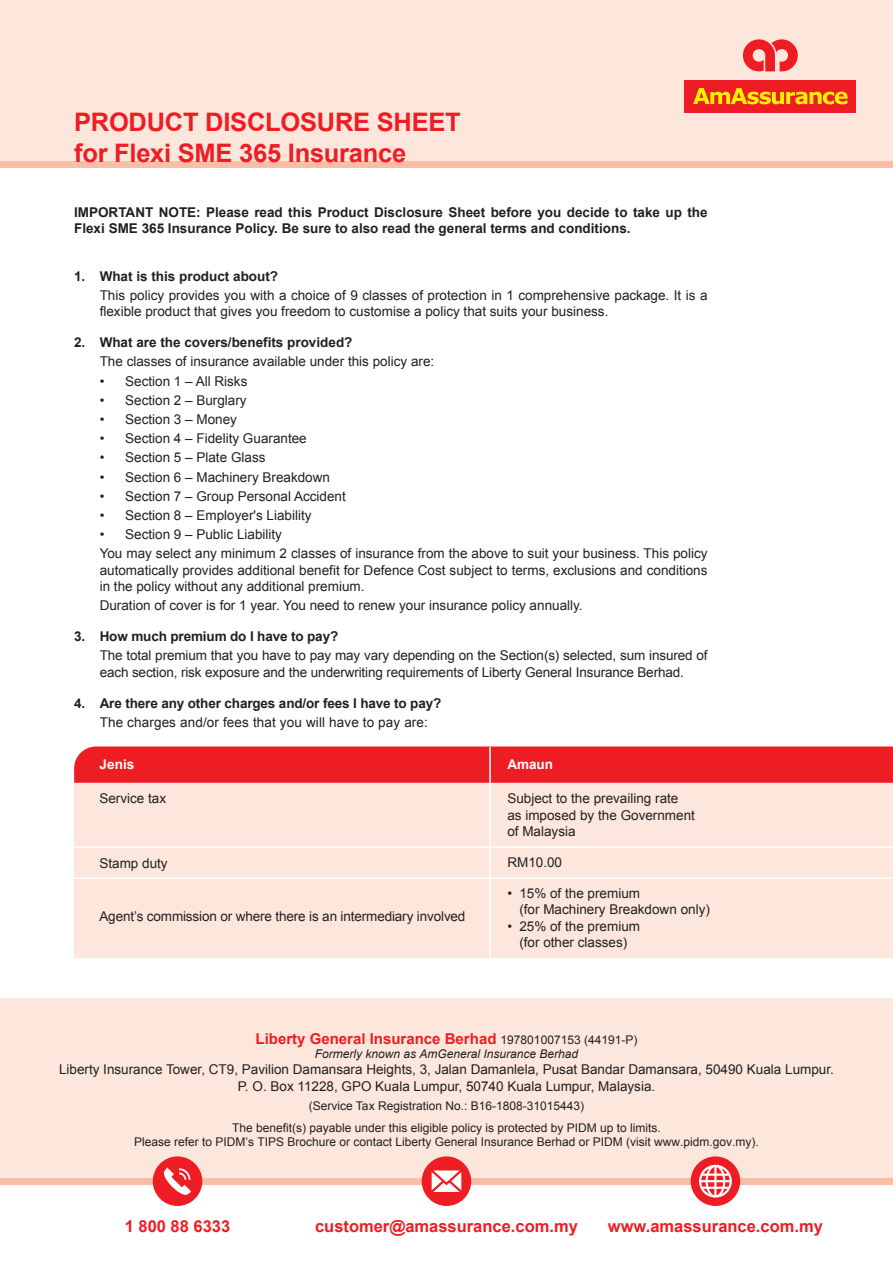
<style>
.page{position:relative;width:893px;height:1263px;background:#fff}
.page>*{position:absolute;margin:0;border:0;box-sizing:border-box;transform-origin:0 0}
.t1{font:700 25.5px/30.6px "Arial";letter-spacing:-.01em;color:#ee1d23}
.t2{font:700 16.5px "Arial";color:#ee1d23}
.t3{font:700 15px "Arial";color:#ee1d23}
.t4{font:13.5px/16.2px "Arial";color:#231f20}
.t5{font:700 13.5px/16.2px "Arial";color:#231f20}
.t6{font:700 13.5px "Arial";letter-spacing:.005em;color:#fff}
.t7{font:12px/21.6px "Arial";color:#231f20;text-align:center}
.t8{font:italic 12px "Arial";color:#231f20}
.s1{font-weight:400;font-size:12px;color:#231f20}
</style>
<div class="page">
<div style="left:0;top:998px;width:893px;height:183px;background:#fde7dc"></div>
<div style="left:0;top:1178px;width:893px;height:6px;background:#fabda6"></div>
<div style="left:153px;top:1156px;width:49px;height:50px;background:#ee1d23;border-radius:50%"></div>
<svg style="left:164px;top:1167px;width:27px;height:28px"></svg>
<div style="left:422px;top:1156px;width:49px;height:50px;background:#ee1d23;border-radius:50%"></div>
<svg style="left:432px;top:1170px;width:29px;height:22px"></svg>
<div style="left:691px;top:1156px;width:49px;height:50px;background:#ee1d23;border-radius:50%"></div>
<svg style="left:699px;top:1165px;width:33px;height:32px"></svg>
<div style="left:0;top:0;width:893px;height:162px;background:#fde7dc"></div>
<div style="left:0;top:162px;width:893px;height:6px;background:#fabda6"></div>
<div style="left:685px;top:80px;width:171px;height:32px;background:#ee1d23"></div>
<svg style="left:743px;top:39px;width:55px;height:32px"></svg>
<svg style="left:693px;top:88px;width:155px;height:16px"></svg>
<div style="left:74px;top:783px;width:819px;height:174px;background:#fde7dc"></div>
<div style="left:74px;top:746px;width:819px;height:37px;background:#ee1d23"></div>
<hr style="left:489px;top:747px;width:2px;height:210px;background:#fff">
<hr style="left:74px;top:846px;width:819px;height:2px;background:#fff">
<hr style="left:74px;top:877px;width:819px;height:2px;background:#fff">
<h1 class="t1" style="left:74px;top:108px;width:388px">PRODUCT DISCLOSURE SHEET for Flexi SME 365 Insurance</h1>
<p class="t5" style="left:74px;top:205px;width:635px">IMPORTANT NOTE: Please read this Product Disclosure Sheet before you decide to take up the<br>Flexi SME 365 Insurance Policy. Be sure to also read the general terms and conditions.</p>
<p class="t5" style="left:74px;top:268px;width:206px">1. What is this product about?</p>
<p class="t4" style="left:100px;top:287px;width:609px">This policy provides you with a choice of 9 classes of protection in 1 comprehensive package. It is a flexible product that gives you freedom to customise a policy that suits your business.</p>
<p class="t5" style="left:74px;top:335px;width:280px">2. What are the covers/benefits provided?</p>
<p class="t4" style="left:100px;top:354px;width:336px">The classes of insurance available under this policy are:</p>
<p class="t4" style="left:100px;top:373px;width:149px">• Section 1 – All Risks</p>
<p class="t4" style="left:100px;top:392px;width:149px">• Section 2 – Burglary</p>
<p class="t4" style="left:100px;top:411px;width:139px">• Section 3 – Money</p>
<p class="t4" style="left:100px;top:430px;width:209px">• Section 4 – Fidelity Guarantee</p>
<p class="t4" style="left:100px;top:450px;width:167px">• Section 5 – Plate Glass</p>
<p class="t4" style="left:100px;top:469px;width:232px">• Section 6 – Machinery Breakdown</p>
<p class="t4" style="left:100px;top:488px;width:248px">• Section 7 – Group Personal Accident</p>
<p class="t4" style="left:100px;top:507px;width:213px">• Section 8 – Employer's Liability</p>
<p class="t4" style="left:100px;top:525px;width:609px;line-height:19.2px">• Section 9 – Public Liability<br>You may select any minimum 2 classes of insurance from the above to suit your business. This policy</p>
<p class="t4" style="left:100px;top:562px;width:609px">automatically provides additional benefit for Defence Cost subject to terms, exclusions and conditions in the policy without any additional premium.</p>
<p class="t4" style="left:100px;top:597px;width:484px">Duration of cover is for 1 year. You need to renew your insurance policy annually.</p>
<p class="t5" style="left:74px;top:629px;width:266px">3. How much premium do I have to pay?</p>
<p class="t4" style="left:100px;top:648px;width:609px">The total premium that you have to pay may vary depending on the Section(s) selected, sum insured of each section, risk exposure and the underwriting requirements of Liberty General Insurance Berhad.</p>
<p class="t5" style="left:74px;top:695px;width:369px">4. Are there any other charges and/or fees I have to pay?</p>
<p class="t4" style="left:100px;top:714px;width:330px">The charges and/or fees that you will have to pay are:</p>
<p class="t6" style="left:99px;top:755px;width:37px">Jenis</p>
<p class="t4" style="left:99px;top:791px;width:68px">Service tax</p>
<p class="t4" style="left:99px;top:855px;width:70px">Stamp duty</p>
<p class="t4" style="left:99px;top:908px;width:368px">Agent’s commission or where there is an intermediary involved</p>
<p class="t6" style="left:507px;top:755px;width:47px">Amaun</p>
<p class="t4" style="left:507px;top:791px;width:189px">Subject to the prevailing rate as imposed by the Government of Malaysia</p>
<p class="t4" style="left:507px;top:854px;width:56px">RM10.00</p>
<p class="t4" style="left:519px;top:885px;width:192px;text-indent:-12px">• 15% of the premium<br>(for Machinery Breakdown only)</p>
<p class="t4" style="left:507px;top:918px;width:134px;text-align:center">• 25% of the premium (for other classes)</p>
<p class="t3" style="left:256px;top:1028px;width:383px">Liberty General Insurance Berhad <span class="s1">197801007153 (44191-P)</span></p>
<p class="t8" style="left:315px;top:1046px;width:265px">Formerly known as AmGeneral Insurance Berhad</p>
<p class="t4" style="left:59px;top:1061px;width:776px;text-align:center">Liberty Insurance Tower, CT9, Pavilion Damansara Heights, 3, Jalan Damanlela, Pusat Bandar Damansara, 50490 Kuala Lumpur.<br>P. O. Box 11228, GPO Kuala Lumpur, 50740 Kuala Lumpur, Malaysia.</p>
<p class="t7" style="left:232px;top:1095px;width:430px">(Service Tax Registration No.: B16-1808-31015443)<br>The benefit(s) payable under this eligible policy is protected by PIDM up to limits.</p>
<p class="t7" style="left:134px;top:1131px;width:626px">Please refer to PIDM’s TIPS Brochure or contact Liberty General Insurance Berhad or PIDM (visit www.pidm.gov.my).</p>
<p class="t2" style="left:125px;top:1216px;width:107px">1 800 88 6333</p>
<p class="t2" style="left:315px;top:1216px;width:264px">customer@amassurance.com.my</p>
<p class="t2" style="left:608px;top:1216px;width:216px">www.amassurance.com.my</p>
</div>
